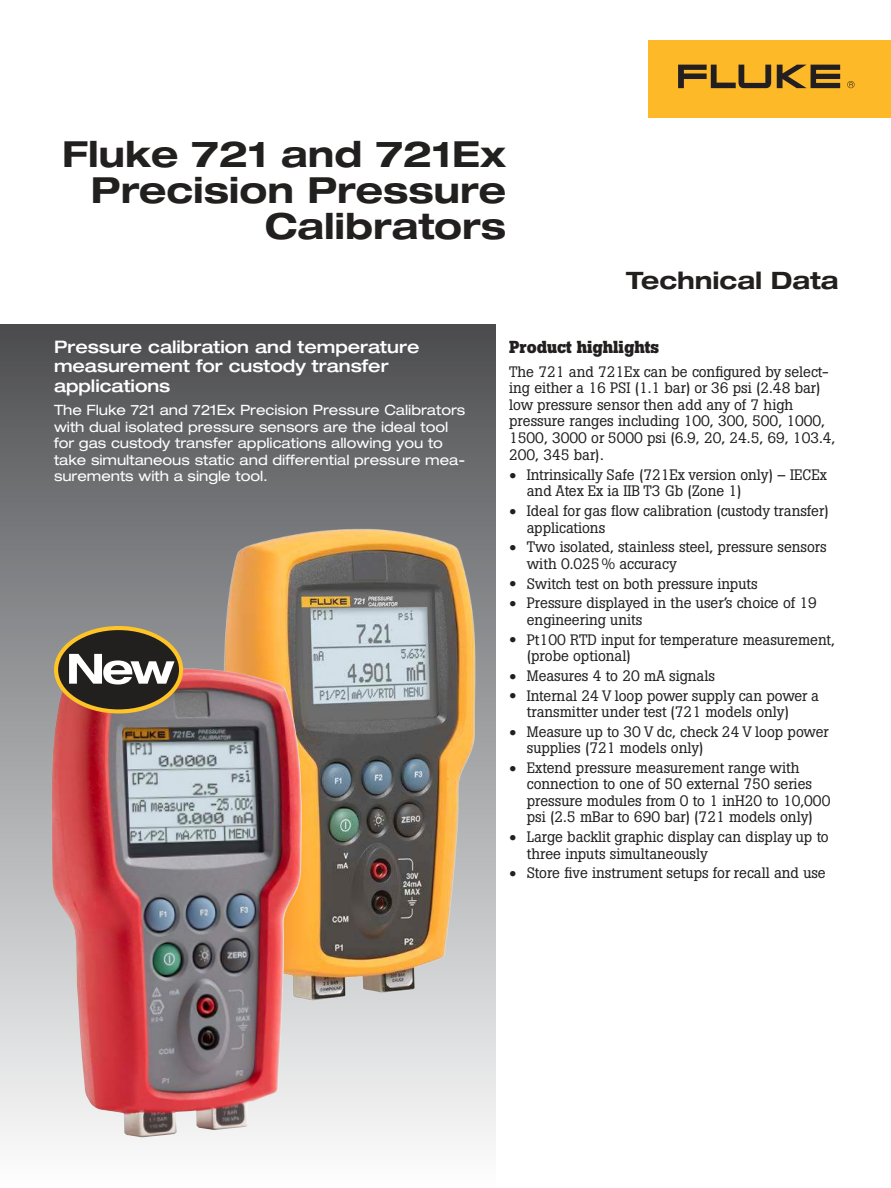
<style>
.page{position:relative;width:891px;height:1188px;background:#fff}
.page>*{position:absolute;margin:0;border:0;box-sizing:border-box;transform-origin:0 0}
.t1{font:700 expanded 36px/36px "Helvetica Neue LT Std";color:#221f1f;text-align:right}
.t2{font:700 expanded 24px "Helvetica Neue LT Std";color:#221f1f}
.t3{font:500 expanded 17.25px/19.5px "Helvetica Neue LT Std";color:#fff}
.t4{font:700 17.25px "Boton Pro";color:#221f1f}
.t5{font:15px/16.5px "Boton Pro";color:#221f1f}
.t6{font:expanded 14.25px/16.5px "Helvetica Neue LT Std";color:#fff}
.s1{font-family:"Helvetica Neue LT Std";font-weight:700;font-stretch:expanded}
</style>
<div class="page">
<div style="left:648px;top:41px;width:243px;height:77px;background:#fdb927"></div>
<svg style="left:777px;top:65px;width:63px;height:23px"></svg>
<svg style="left:678px;top:65px;width:93px;height:23px"></svg>
<svg style="left:847px;top:81px;width:8px;height:7px"></svg>
<img style="left:0;top:324px;width:496px;height:817px">
<img style="left:207px;top:507px;width:289px;height:559px">
<img style="left:52px;top:668px;width:250px;height:470px">
<div style="left:56px;top:628px;width:125px;height:83px;background:#221f1f;border-radius:50%"></div>
<div style="left:54px;top:626px;width:129px;height:88px;border:4px solid #ffc425;border-radius:50%"></div>
<svg style="left:69px;top:654px;width:106px;height:30px"></svg>
<h1 class="t1" style="left:62px;top:140px;width:446px">Fluke 721 and 721Ex<br>Precision Pressure<br>Calibrators</h1>
<h2 class="t2" style="left:626px;top:271px;width:214px">Technical Data</h2>
<p class="t3" style="left:54px;top:338px;width:367px">Pressure calibration and temperature measurement for custody transfer applications</p>
<p class="t6" style="left:54px;top:403px;width:413px">The Fluke 721 and 721Ex Precision Pressure Calibrators with dual isolated pressure sensors are the ideal tool for gas custody transfer applications allowing you to take simultaneous static and differential pressure mea&shy;surements with a single tool.</p>
<p class="t4" style="left:509px;top:341px;width:151px">Product highlights</p>
<p class="t5" style="left:509px;top:364px;width:328px">The 721 and 721Ex can be configured by select&shy;ing either a 16 PSI (1.1 bar) or 36 psi (2.48 bar) low pressure sensor then add any of 7 high pressure ranges including 100, 300, 500, 1000, 1500, 3000 or 5000 psi (6.9, 20, 24.5, 69, 103.4, 200, 345 bar).</p>
<p class="t5" style="left:527px;top:467px;width:302px;text-indent:-18px"><span class="s1">•</span> Intrinsically Safe (721Ex version only) – IECEx and Atex Ex ia IIB T3 Gb (Zone 1)</p>
<p class="t5" style="left:527px;top:503px;width:303px;text-indent:-18px"><span class="s1">•</span> Ideal for gas flow calibration (custody transfer) applications</p>
<p class="t5" style="left:527px;top:540px;width:301px;text-indent:-18px"><span class="s1">•</span> Two isolated, stainless steel, pressure sensors with 0.025% accuracy</p>
<p class="t5" style="left:509px;top:576px;width:250px"><span class="s1">•</span> Switch test on both pressure inputs</p>
<p class="t5" style="left:527px;top:596px;width:292px;text-indent:-18px"><span class="s1">•</span> Pressure displayed in the user’s choice of 19 engineering units</p>
<p class="t5" style="left:527px;top:632px;width:309px;text-indent:-18px"><span class="s1">•</span> Pt100 RTD input for temperature measurement, (probe optional)</p>
<p class="t5" style="left:509px;top:668px;width:207px"><span class="s1">•</span> Measures 4 to 20 mA signals</p>
<p class="t5" style="left:527px;top:688px;width:294px;text-indent:-18px"><span class="s1">•</span> Internal 24 V loop power supply can power a transmitter under test (721 models only)</p>
<p class="t5" style="left:527px;top:724px;width:303px;text-indent:-18px"><span class="s1">•</span> Measure up to 30 V dc, check 24 V loop power supplies (721 models only)</p>
<p class="t5" style="left:527px;top:760px;width:305px;text-indent:-18px"><span class="s1">•</span> Extend pressure measurement range with connection to one of 50 external 750 series pressure modules from 0 to 1 inH20 to 10,000 psi (2.5 mBar to 690 bar) (721 models only)</p>
<p class="t5" style="left:527px;top:830px;width:303px;text-indent:-18px"><span class="s1">•</span> Large backlit graphic display can display up to three inputs simultaneously</p>
<p class="t5" style="left:509px;top:866px;width:318px"><span class="s1">•</span> Store five instrument setups for recall and use</p>
</div>
